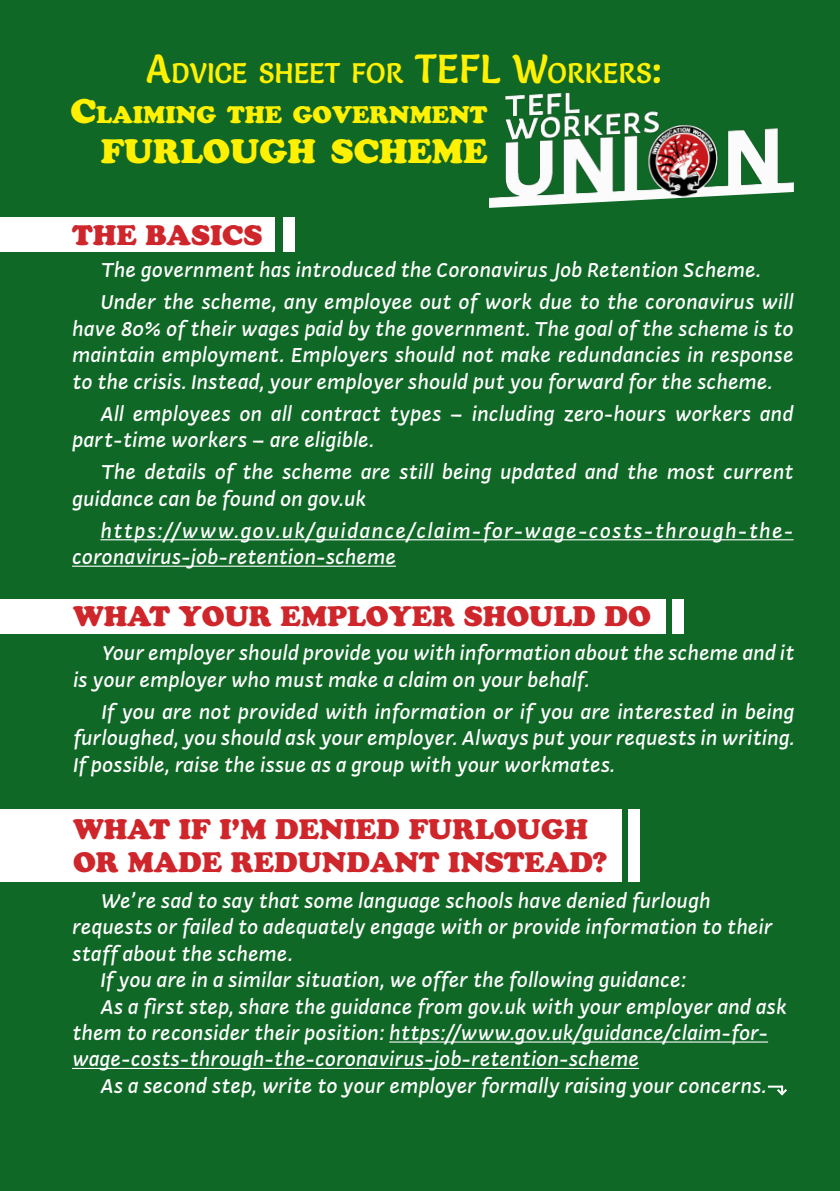
<style>
.page{position:relative;width:840px;height:1191px;background:#fff}
.page>*{position:absolute;margin:0;border:0;box-sizing:border-box;transform-origin:0 0}
.t1{font:33.6px "Cooper Black Std";color:#fff101}
.t2{font:28px/33.6px "Cooper Black Std";color:#cf262b}
.t3{font:28px "Salsa";color:#fff101}
.t4{font:23.8px "Cooper Black Std";color:#fff101}
.Texto_largo_-_No_col{font:italic 500 22px/26.4px "Actium";color:#fff}
.Texto_largo_-_No_col-2{font:italic 500 22px/26.4px "Actium";letter-spacing:.055em;color:#fff}
.s1{font-size:40px}
.s2{font-size:34px}
</style>
<div class="page">
<div style="left:0;top:0;width:839px;height:1191px;background:#106827"></div>
<img style="left:489px;top:92px;width:304px;height:116px">
<div style="left:0;top:809px;width:621px;height:73px;background:#fff"></div>
<div style="left:0;top:599px;width:665px;height:34px;background:#fff"></div>
<div style="left:0;top:218px;width:275px;height:34px;background:#fff"></div>
<div style="left:283px;top:218px;width:12px;height:34px;background:#fff"></div>
<hr style="left:100px;top:539px;width:693px;height:1px;background:#fff">
<hr style="left:72px;top:565px;width:324px;height:2px;background:#fff">
<hr style="left:389px;top:1041px;width:378px;height:1px;background:#fff">
<hr style="left:72px;top:1068px;width:566px;height:1px;background:#fff">
<div style="left:628px;top:809px;width:11px;height:73px;background:#fff"></div>
<div style="left:672px;top:599px;width:11px;height:34px;background:#fff"></div>
<svg style="left:767px;top:1085px;width:20px;height:11px"></svg>
<p class="t3" style="left:146px;top:56px;width:517px"><span class="s1">A</span>DVICE SHEET FOR <span class="s1">TEFL W</span>ORKERS<span class="s1">:</span></p>
<p class="t4" style="left:70px;top:100px;width:418px"><span class="s2">C</span>LAIMING THE GOVERNMENT</p>
<p class="t1" style="left:101px;top:131px;width:388px">FURLOUGH SCHEME</p>
<p class="t2" style="left:72px;top:218px;width:192px">THE BASICS</p>
<p class="Texto_largo_-_No_col" style="left:100px;top:255px;width:661px">The government has introduced the Coronavirus Job Retention Scheme.</p>
<p class="Texto_largo_-_No_col" style="left:72px;top:287px;width:722px;text-align:justify;text-indent:28px">Under the scheme, any employee out of work due to the coronavirus will have 80% of their wages paid by the government. The goal of the scheme is to maintain employment. Employers should not make redundancies in response to the crisis. Instead, your employer should put you forward for the scheme.</p>
<p class="Texto_largo_-_No_col" style="left:72px;top:398px;width:722px;text-indent:28px">All employees on all contract types – including zero-hours workers and part-time workers – are eligible.</p>
<p class="Texto_largo_-_No_col" style="left:72px;top:456px;width:722px;text-indent:28px">The details of the scheme are still being updated and the most current guidance can be found on gov.uk</p>
<p class="Texto_largo_-_No_col-2" style="left:72px;top:515px;width:722px;text-indent:28px">https://www.gov.uk/guidance/claim-for-wage-costs-through-the&shy;coronavirus-job-retention-scheme</p>
<p class="t2" style="left:73px;top:599px;width:579px">WHAT YOUR EMPLOYER SHOULD DO</p>
<p class="Texto_largo_-_No_col" style="left:73px;top:637px;width:722px;text-indent:28px">Your employer should provide you with information about the scheme and it is your employer who must make a claim on your behalf.</p>
<p class="Texto_largo_-_No_col" style="left:73px;top:696px;width:722px;text-align:justify;text-indent:28px">If you are not provided with information or if you are interested in being furloughed, you should ask your employer. Always put your requests in writing.<br>If possible, raise the issue as a group with your workmates.</p>
<p class="t2" style="left:73px;top:812px;width:535px">WHAT IF I’M DENIED FURLOUGH<br>OR MADE REDUNDANT INSTEAD?</p>
<p class="Texto_largo_-_No_col" style="left:72px;top:885px;width:701px;text-indent:28px">We’re sad to say that some language schools have denied furlough requests or failed to adequately engage with or provide information to their staff about the scheme.</p>
<p class="Texto_largo_-_No_col" style="left:100px;top:964px;width:587px">If you are in a similar situation, we offer the following guidance:</p>
<p class="Texto_largo_-_No_col" style="left:72px;top:991px;width:716px;text-indent:28px">As a first step, share the guidance from gov.uk with your employer and ask them to reconsider their position: https://www.gov.uk/guidance/claim-for&shy;wage-costs-through-the-coronavirus-job-retention-scheme</p>
<p class="Texto_largo_-_No_col" style="left:100px;top:1070px;width:667px">As a second step, write to your employer formally raising your concerns.</p>
</div>
